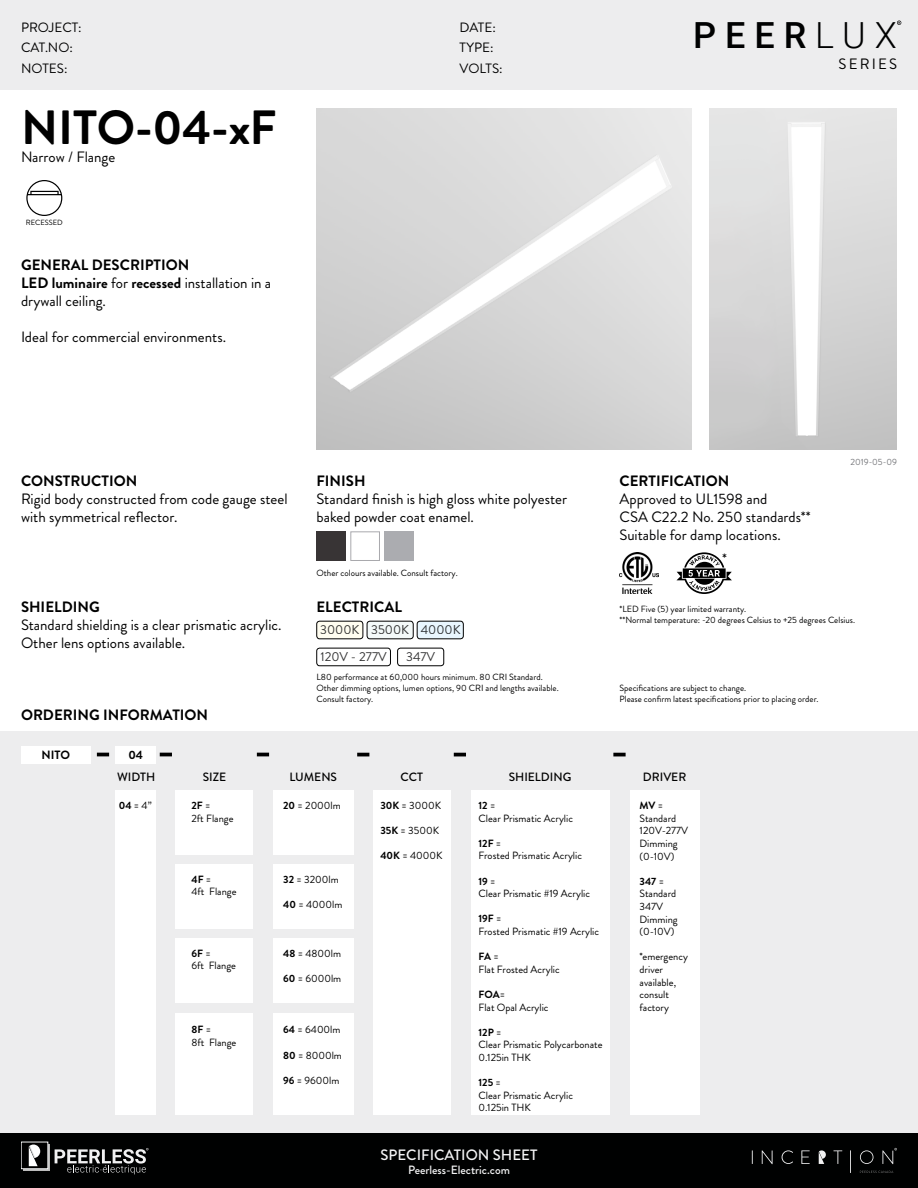
<style>
.page{position:relative;width:918px;height:1188px;background:#fff}
.page>*{position:absolute;margin:0;border:0;box-sizing:border-box;transform-origin:0 0}
.t1{font:700 48px "Brandon Grotesque";color:#000}
.t2{font:500 36px "Roboto";color:#000101}
.t3{font:15px/18px "Brandon Grotesque";color:#000}
.t4{font:700 15px "Brandon Grotesque";color:#000}
.t5{font:15px/18px "Brandon Grotesque";color:#030304}
.t6{font:500 15px "Brandon Grotesque";color:#f3f3f4}
.t7{font:13.5px/20.7px "Brandon Grotesque";color:#000}
.t8{font:12.9px "Brandon Grotesque";color:#030304}
.t9{font:500 12px "Brandon Grotesque";color:#000}
.t10{font:500 12px "Brandon Grotesque";color:#f3f3f4}
.t11{font:700 12px "Brandon Grotesque";color:#000}
.t12{font:10.5px/12.6px "Brandon Grotesque";color:#000}
.t13{font:9px/10.8px "Brandon Grotesque";color:#000101}
.t14{font:9px "Brandon Grotesque";color:#76777b}
.t15{font:7.5px "Brandon Grotesque";color:#000}
.s1{font-weight:300}
.s2{font-weight:700}
</style>
<div class="page">
<div style="left:0;top:731px;width:918px;height:457px;background:#ededee"></div>
<div style="left:0;top:0;width:918px;height:90px;background:#ededee"></div>
<div style="left:0;top:1133px;width:918px;height:55px;background:#000101"></div>
<svg style="left:752px;top:1150px;width:1px;height:14px"></svg>
<svg style="left:762px;top:1150px;width:11px;height:14px"></svg>
<svg style="left:782px;top:1150px;width:11px;height:14px"></svg>
<svg style="left:801px;top:1150px;width:9px;height:14px"></svg>
<svg style="left:833px;top:1150px;width:9px;height:14px"></svg>
<svg style="left:850px;top:1150px;width:1px;height:23px"></svg>
<svg style="left:860px;top:1150px;width:13px;height:14px"></svg>
<svg style="left:882px;top:1148px;width:15px;height:16px"></svg>
<svg style="left:860px;top:1171px;width:33px;height:2px"></svg>
<svg style="left:819px;top:1150px;width:7px;height:14px"></svg>
<div style="left:23px;top:1144px;width:27px;height:27px;background:#c7c7c7"></div>
<div style="left:21px;top:1142px;width:27px;height:27px;background:#000"></div>
<svg style="left:29px;top:1145px;width:11px;height:21px"></svg>
<svg style="left:55px;top:1148px;width:93px;height:26px"></svg>
<svg style="left:676px;top:552px;width:56px;height:42px"></svg>
<div style="left:351px;top:532px;width:29px;height:29px;border:1px solid #a9a9ad"></div>
<div style="left:385px;top:532px;width:29px;height:29px;background:#abacb0"></div>
<div style="left:316px;top:532px;width:30px;height:29px;background:#383435"></div>
<img style="left:620px;top:552px;width:39px;height:42px">
<svg style="left:897px;top:21px;width:4px;height:4px"></svg>
<div style="left:317px;top:648px;width:74px;height:18px;border:1px solid #000;border-radius:3px"></div>
<div style="left:397px;top:648px;width:47px;height:18px;border:1px solid #000;border-radius:3px"></div>
<div style="left:317px;top:621px;width:46px;height:18px;background:#fffdf0;border-radius:3px"></div>
<div style="left:317px;top:621px;width:46px;height:18px;border:1px solid #000;border-radius:3px"></div>
<div style="left:367px;top:621px;width:46px;height:18px;background:#f3f9f9;border-radius:3px"></div>
<div style="left:367px;top:621px;width:46px;height:18px;border:1px solid #000;border-radius:3px"></div>
<div style="left:417px;top:621px;width:46px;height:18px;background:#e9f6fe;border-radius:3px"></div>
<div style="left:417px;top:621px;width:47px;height:18px;border:1px solid #000;border-radius:3px"></div>
<svg style="left:26px;top:180px;width:37px;height:36px"></svg>
<div style="left:21px;top:746px;width:70px;height:18px;background:#fff"></div>
<div style="left:115px;top:746px;width:41px;height:18px;background:#fff"></div>
<svg style="left:97px;top:753px;width:12px;height:3px"></svg>
<svg style="left:160px;top:753px;width:12px;height:3px"></svg>
<svg style="left:257px;top:753px;width:12px;height:3px"></svg>
<svg style="left:357px;top:753px;width:12px;height:3px"></svg>
<svg style="left:454px;top:753px;width:12px;height:3px"></svg>
<svg style="left:613px;top:753px;width:13px;height:3px"></svg>
<div style="left:115px;top:790px;width:41px;height:325px;background:#fff"></div>
<div style="left:176px;top:790px;width:77px;height:65px;background:#fff"></div>
<div style="left:176px;top:864px;width:77px;height:65px;background:#fff"></div>
<div style="left:176px;top:938px;width:77px;height:65px;background:#fff"></div>
<div style="left:176px;top:1014px;width:77px;height:101px;background:#fff"></div>
<div style="left:273px;top:790px;width:81px;height:65px;background:#fff"></div>
<div style="left:273px;top:864px;width:81px;height:65px;background:#fff"></div>
<div style="left:273px;top:938px;width:81px;height:65px;background:#fff"></div>
<div style="left:273px;top:1014px;width:81px;height:101px;background:#fff"></div>
<div style="left:630px;top:790px;width:69px;height:325px;background:#fff"></div>
<div style="left:373px;top:790px;width:77px;height:325px;background:#fff"></div>
<div style="left:471px;top:790px;width:138px;height:325px;background:#fff"></div>
<img style="left:710px;top:108px;width:187px;height:342px">
<p class="t7" style="left:21px;top:17px;width:62px">PROJECT:<br>CAT.NO:<br>NOTES:</p>
<p class="t7" style="left:460px;top:17px;width:45px">DATE:<br>TYPE:<br>VOLTS:</p>
<h2 class="t2" style="left:693px;top:10px;width:205px">PEER<span class="s1">LUX</span></h2>
<h3 class="t3" style="left:839px;top:55px;width:60px">SERIES</h3>
<h1 class="t1" style="left:21px;top:94px;width:257px">NITO-04-xF</h1>
<h3 class="t3" style="left:21px;top:148px;width:96px">Narrow / Flange</h3>
<p class="t15" style="left:26px;top:217px;width:39px">RECESSED</p>
<h3 class="t4" style="left:21px;top:254px;width:170px">GENERAL DESCRIPTION</h3>
<h3 class="t3" style="left:21px;top:274px;width:252px"><span class="s2">LED luminaire</span> for <span class="s2">recessed</span> installation in a drywall ceiling.</h3>
<h3 class="t3" style="left:21px;top:328px;width:207px">Ideal for commercial environments.</h3>
<h3 class="t4" style="left:21px;top:470px;width:118px">CONSTRUCTION</h3>
<h3 class="t3" style="left:21px;top:490px;width:268px">Rigid body constructed from code gauge steel with symmetrical reflector.</h3>
<h3 class="t4" style="left:21px;top:596px;width:80px">SHIELDING</h3>
<h3 class="t3" style="left:21px;top:616px;width:262px">Standard shielding is a clear prismatic acrylic.<br>Other lens options available.</h3>
<h3 class="t4" style="left:21px;top:704px;width:189px">ORDERING INFORMATION</h3>
<p class="t11" style="left:41px;top:746px;width:30px">NITO</p>
<p class="t11" style="left:128px;top:746px;width:16px">04</p>
<h3 class="t4" style="left:316px;top:470px;width:51px">FINISH</h3>
<h3 class="t4" style="left:620px;top:470px;width:111px">CERTIFICATION</h3>
<h3 class="t3" style="left:316px;top:490px;width:252px">Standard finish is high gloss white polyester baked powder coat enamel.</h3>
<h3 class="t5" style="left:620px;top:490px;width:193px">Approved to UL1598 and<br>CSA C22.2 No. 250 standards**<br>Suitable for damp locations.</h3>
<p class="t13" style="left:316px;top:568px;width:143px">Other colours available. Consult factory.</p>
<h3 class="t5" style="left:722px;top:550px;width:6px">*</h3>
<p class="t14" style="left:851px;top:456px;width:48px">2019-05-09</p>
<h3 class="t4" style="left:316px;top:596px;width:87px">ELECTRICAL</h3>
<p class="t8" style="left:320px;top:621px;width:142px">3000K 3500K 4000K</p>
<p class="t8" style="left:320px;top:648px;width:68px">120V - 277V</p>
<p class="t8" style="left:406px;top:648px;width:31px">347V</p>
<p class="t13" style="left:316px;top:672px;width:244px">L80 performance at 60,000 hours minimum. 80 CRI Standard.<br>Other dimming options, lumen options, 90 CRI and lengths available.<br>Consult factory.</p>
<p class="t13" style="left:620px;top:604px;width:237px">*LED Five (5) year limited warranty.<br>**Normal temperature: -20 degrees Celsius to +25 degrees Celsius.</p>
<p class="t13" style="left:620px;top:683px;width:201px">Specifications are subject to change.<br>Please confirm latest specifications prior to placing order.</p>
<p class="t9" style="left:117px;top:769px;width:40px">WIDTH</p>
<p class="t9" style="left:203px;top:769px;width:25px">SIZE</p>
<p class="t9" style="left:289px;top:769px;width:49px">LUMENS</p>
<p class="t9" style="left:400px;top:769px;width:24px">CCT</p>
<p class="t9" style="left:509px;top:769px;width:64px">SHIELDING</p>
<p class="t9" style="left:643px;top:769px;width:45px">DRIVER</p>
<p class="t12" style="left:119px;top:799px;width:35px"><span class="s2">04</span> = 4”</p>
<p class="t12" style="left:191px;top:799px;width:44px"><span class="s2">2F</span> =<br>2ft Flange</p>
<p class="t12" style="left:191px;top:873px;width:47px"><span class="s2">4F</span> =<br>4ft Flange</p>
<p class="t12" style="left:191px;top:947px;width:46px"><span class="s2">6F</span> =<br>6ft Flange</p>
<p class="t12" style="left:191px;top:1024px;width:46px"><span class="s2">8F</span> =<br>8ft Flange</p>
<p class="t12" style="left:283px;top:799px;width:59px"><span class="s2">20</span> = 2000lm</p>
<p class="t12" style="left:283px;top:873px;width:57px"><span class="s2">32</span> = 3200lm</p>
<p class="t12" style="left:283px;top:898px;width:61px"><span class="s2">40</span> = 4000lm</p>
<p class="t12" style="left:283px;top:947px;width:59px"><span class="s2">48</span> = 4800lm</p>
<p class="t12" style="left:283px;top:972px;width:60px"><span class="s2">60</span> = 6000lm</p>
<p class="t12" style="left:283px;top:1024px;width:59px"><span class="s2">64</span> = 6400lm</p>
<p class="t12" style="left:283px;top:1049px;width:60px"><span class="s2">80</span> = 8000lm</p>
<p class="t12" style="left:283px;top:1074px;width:58px"><span class="s2">96</span> = 9600lm</p>
<p class="t12" style="left:380px;top:799px;width:62px"><span class="s2">30K</span> = 3000K</p>
<p class="t12" style="left:380px;top:824px;width:60px"><span class="s2">35K</span> = 3500K</p>
<p class="t12" style="left:380px;top:850px;width:64px"><span class="s2">40K</span> = 4000K</p>
<p class="t12" style="left:479px;top:799px;width:96px"><span class="s2">12</span> =<br>Clear Prismatic Acrylic</p>
<p class="t12" style="left:479px;top:837px;width:105px"><span class="s2">12F</span> =<br>Frosted Prismatic Acrylic</p>
<p class="t12" style="left:479px;top:875px;width:113px"><span class="s2">19</span> =<br>Clear Prismatic #19 Acrylic</p>
<p class="t12" style="left:479px;top:913px;width:122px"><span class="s2">19F</span> =<br>Frosted Prismatic #19 Acrylic</p>
<p class="t12" style="left:479px;top:950px;width:83px"><span class="s2">FA</span> =<br>Flat Frosted Acrylic</p>
<p class="t12" style="left:479px;top:988px;width:72px"><span class="s2">FOA</span>=<br>Flat Opal Acrylic</p>
<p class="t12" style="left:479px;top:1026px;width:126px"><span class="s2">12P</span> =<br>Clear Prismatic Polycarbonate<br>0.125in THK</p>
<p class="t12" style="left:479px;top:1076px;width:96px"><span class="s2">125</span> =<br>Clear Prismatic Acrylic<br>0.125in THK</p>
<h3 class="t6" style="left:381px;top:1145px;width:158px">SPECIFICATION SHEET</h3>
<p class="t10" style="left:408px;top:1161px;width:103px">Peerless-Electric.com</p>
<p class="t12" style="left:640px;top:799px;width:50px"><span class="s2">MV</span> =<br>Standard<br>120V-277V<br>Dimming (0-10V)</p>
<p class="t12" style="left:640px;top:875px;width:40px"><span class="s2">347</span> =<br>Standard<br>347V<br>Dimming (0-10V)</p>
<p class="t12" style="left:640px;top:951px;width:50px">*emergency driver available, consult factory</p>
</div>
